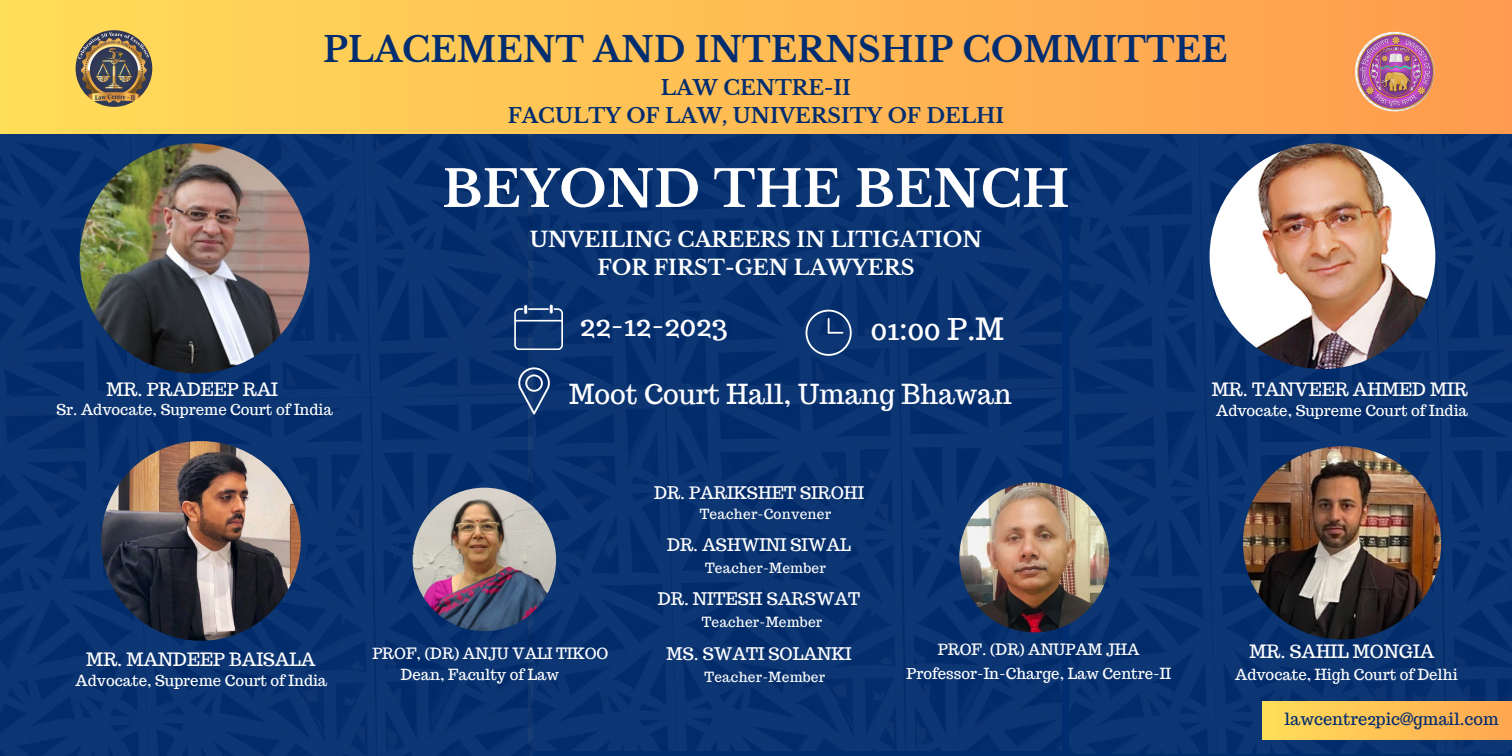
<style>
.page{position:relative;width:1512px;height:756px;background:#fff}
.page>*{position:absolute;margin:0;border:0;box-sizing:border-box;transform-origin:0 0}
.t1{font:700 50.4px "Libre Baskerville";color:#fff}
.t2{font:700 34.65px "Libre Baskerville";color:#002d70}
.t3{font:30px "Trocchi";color:#fff}
.t4{font:27px "Trocchi";color:#fff}
.t5{font:700 20.85px/28.2px "Libre Baskerville";color:#fff;text-align:center}
.t6{font:700 20.4px "Libre Baskerville";color:#002d70}
.t7{font:18px "Trocchi";color:#fff}
.t8{font:17.1px "Trocchi";color:#fff}
.t9{font:16.5px "Trocchi";color:#002d70}
.t10{font:15.3px "Trocchi";color:#fff}
.t11{font:15px "Trocchi";color:#fff}
.t12{font:13.65px "Trocchi";letter-spacing:.015em;color:#fff}
</style>
<div class="page">
<img style="left:0;top:134px;width:532px;height:622px">
<img style="left:529px;top:134px;width:532px;height:616px">
<img style="left:1069px;top:134px;width:443px;height:619px">
<img style="left:101px;top:441px;width:200px;height:200px;border-radius:50%">
<img style="left:1243px;top:446px;width:198px;height:193px;border-radius:50%">
<img style="left:413px;top:488px;width:143px;height:143px;border-radius:50%">
<img style="left:959px;top:482px;width:150px;height:150px;border-radius:50%">
<img style="left:1210px;top:143px;width:225px;height:226px;border-radius:50%">
<img style="left:80px;top:143px;width:230px;height:230px;border-radius:50%">
<div style="left:0;top:0;width:1512px;height:134px;background:linear-gradient(to right,#ffde59,#ff9a4f)"></div>
<img style="left:76px;top:30px;width:76px;height:77px;border-radius:50%">
<img style="left:1355px;top:32px;width:80px;height:79px;border-radius:50%">
<svg style="left:518px;top:367px;width:32px;height:48px;background:#3b5c8c"></svg>
<svg style="left:806px;top:310px;width:46px;height:46px;background:#2d5085"></svg>
<svg style="left:514px;top:305px;width:49px;height:45px;background:#358"></svg>
<div style="left:1263px;top:702px;width:249px;height:37px;background:linear-gradient(to right,#ffde59,#ffa650)"></div>
<p class="t2" style="left:323px;top:28px;width:906px">PLACEMENT AND INTERNSHIP COMMITTEE</p>
<p class="t6" style="left:661px;top:75px;width:192px">LAW CENTRE-II</p>
<p class="t6" style="left:508px;top:103px;width:498px">FACULTY OF LAW, UNIVERSITY OF DELHI</p>
<p class="t1" style="left:442px;top:158px;width:629px">BEYOND THE BENCH</p>
<p class="t5" style="left:530px;top:225px;width:454px">UNVEILING CAREERS IN LITIGATION<br>FOR FIRST-GEN LAWYERS</p>
<p class="t3" style="left:580px;top:306px;width:149px">22-12-2023</p>
<p class="t3" style="left:871px;top:310px;width:135px">01:00 P.M</p>
<p class="t7" style="left:107px;top:377px;width:173px">MR. PRADEEP RAI</p>
<p class="t11" style="left:57px;top:399px;width:278px">Sr. Advocate, Supreme Court of India</p>
<p class="t11" style="left:1216px;top:401px;width:253px">Advocate, Supreme Court of India</p>
<p class="t7" style="left:1212px;top:378px;width:257px">MR. TANVEER AHMED MIR</p>
<p class="t4" style="left:569px;top:377px;width:444px">Moot Court Hall, Umang Bhawan</p>
<p class="t8" style="left:654px;top:482px;width:212px">DR. PARIKSHET SIROHI</p>
<p class="t12" style="left:700px;top:505px;width:133px">Teacher-Convener</p>
<p class="t8" style="left:667px;top:533px;width:185px">DR. ASHWINI SIWAL</p>
<p class="t12" style="left:705px;top:559px;width:122px">Teacher-Member</p>
<p class="t8" style="left:658px;top:588px;width:204px">DR. NITESH SARSWAT</p>
<p class="t12" style="left:702px;top:613px;width:122px">Teacher-Member</p>
<p class="t7" style="left:86px;top:648px;width:231px">MR. MANDEEP BAISALA</p>
<p class="t10" style="left:372px;top:644px;width:238px">PROF, (DR) ANJU VALI TIKOO</p>
<p class="t10" style="left:938px;top:639px;width:203px">PROF. (DR) ANUPAM JHA</p>
<p class="t7" style="left:1249px;top:640px;width:186px">MR. SAHIL MONGIA</p>
<p class="t8" style="left:667px;top:642px;width:186px">MS. SWATI SOLANKI</p>
<p class="t11" style="left:76px;top:671px;width:253px">Advocate, Supreme Court of India</p>
<p class="t11" style="left:401px;top:665px;width:159px">Dean, Faculty of Law</p>
<p class="t11" style="left:907px;top:664px;width:266px">Professor-In-Charge, Law Centre-II</p>
<p class="t11" style="left:1235px;top:665px;width:224px">Advocate, High Court of Delhi</p>
<p class="t12" style="left:705px;top:668px;width:122px">Teacher-Member</p>
<p class="t9" style="left:1285px;top:708px;width:215px">lawcentre2pic@gmail.com</p>
</div>
